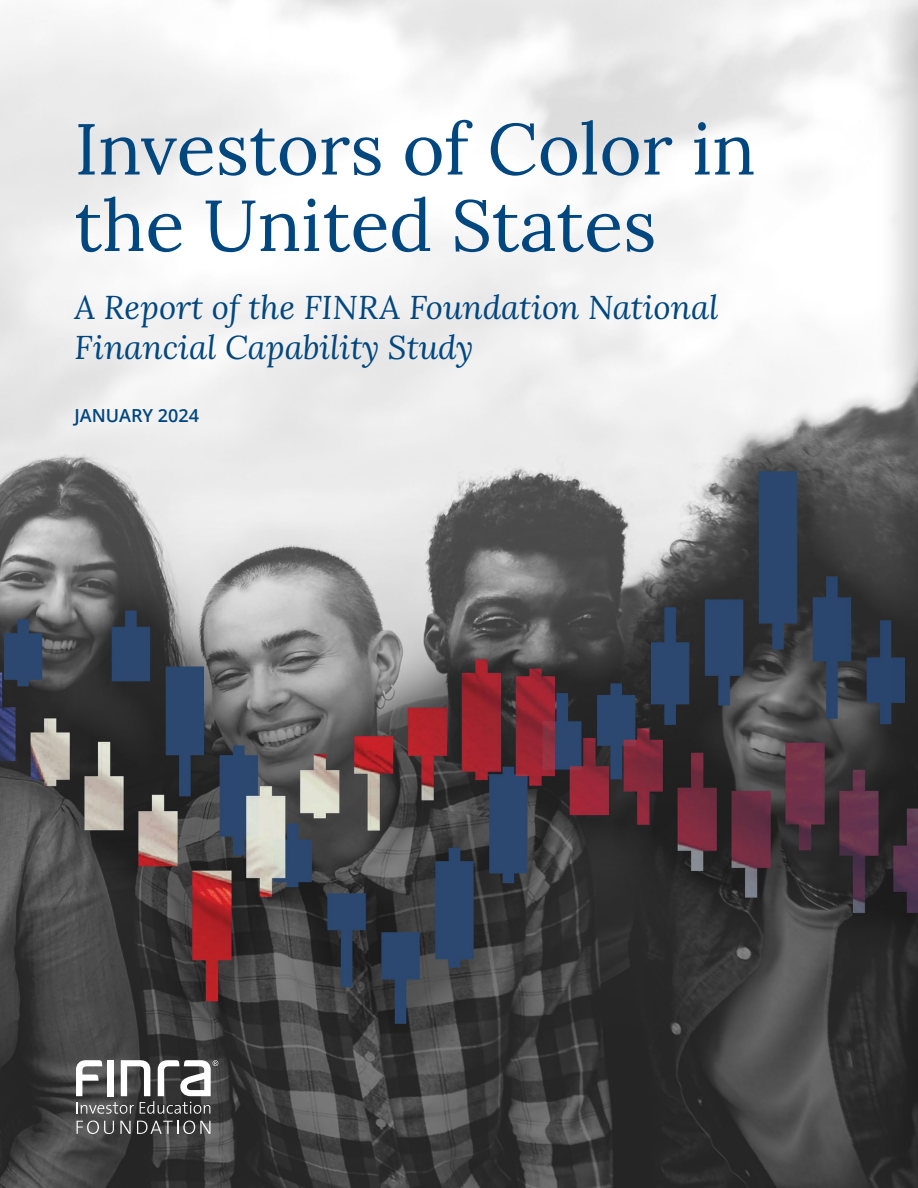
<style>
.page{position:relative;width:918px;height:1188px;background:#fff}
.page>*{position:absolute;margin:0;border:0;box-sizing:border-box;transform-origin:0 0}
.t1{font:72px/76.5px "Lora";color:#00467f}
.t2{font:italic 33px/39.6px "Lora";color:#00467f}
.t3{font:600 18px "Open Sans";color:#00467f}
</style>
<div class="page">
<img style="left:0;top:0;width:918px;height:1188px">
<svg style="left:77px;top:1121px;width:37px;height:13px"></svg>
<svg style="left:120px;top:1121px;width:11px;height:13px"></svg>
<svg style="left:137px;top:1121px;width:74px;height:13px"></svg>
<svg style="left:76px;top:1060px;width:142px;height:54px"></svg>
<h1 class="t1" style="left:74px;top:106px;width:683px">Investors of Color in the United States</h1>
<p class="t2" style="left:74px;top:287px;width:646px">A Report of the FINRA Foundation National<br>Financial Capability Study</p>
<p class="t3" style="left:74px;top:403px;width:126px">JANUARY 2024</p>
</div>
